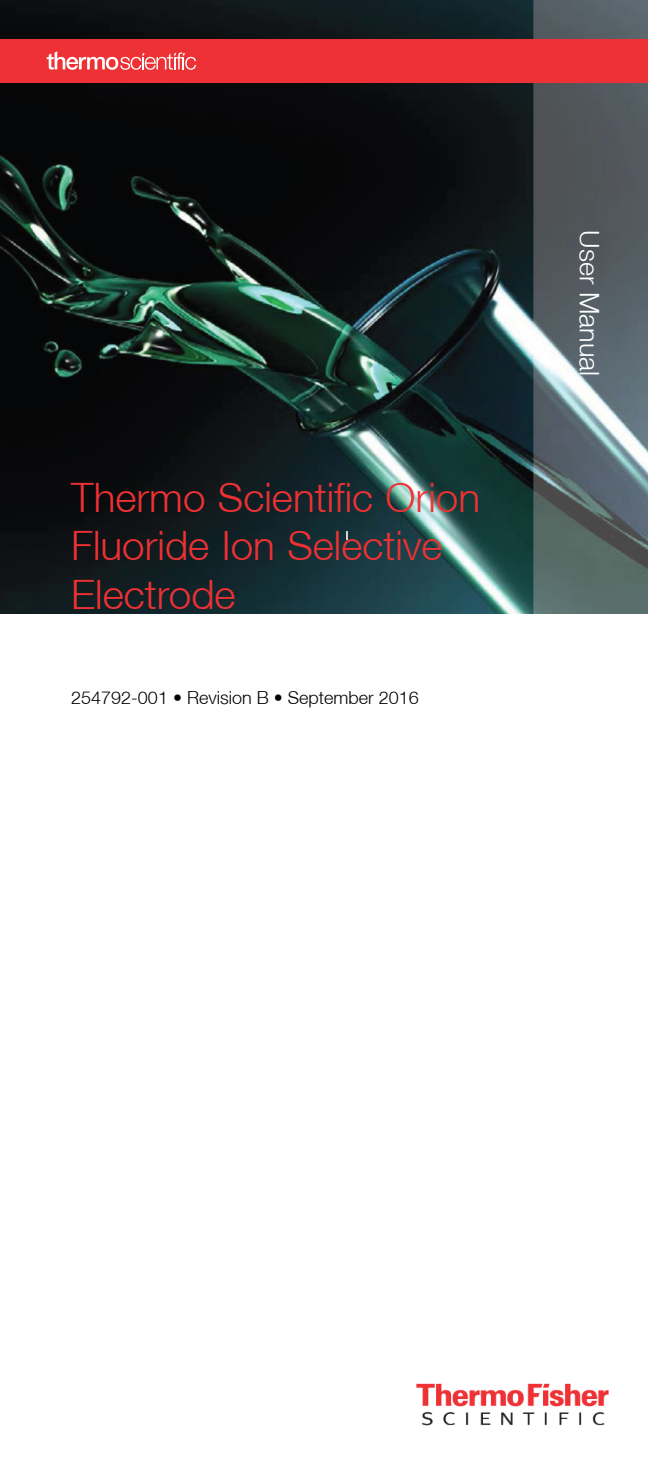
<style>
.page{position:relative;width:648px;height:1458px;background:#fff}
.page>*{position:absolute;margin:0;border:0;box-sizing:border-box;transform-origin:0 0}
.t1{font:300 40.5px/48.6px "Helvetica Neue LT";color:#ee3134}
.t2{font:300 27px "Helvetica Neue LT";color:#fff}
.t3{font:300 18px "Helvetica Neue LT";color:#000}
</style>
<div class="page">
<img style="left:0;top:0;width:648px;height:614px">
<img style="left:416px;top:1383px;width:193px;height:43px">
<div style="left:0;top:39px;width:648px;height:43px;background:#ee3134"></div>
<svg style="left:47px;top:51px;width:149px;height:19px"></svg>
<p class="t1" style="left:71px;top:472px;width:410px">Thermo Scientific Orion<br>Fluoride Ion Selective<br>Electrode</p>
<p class="t3" style="left:71px;top:687px;width:349px">254792-001 • Revision B • September 2016</p>
<p class="t2" style="left:606px;top:230px;width:148px;rotate:90deg">User Manual</p>
</div>
